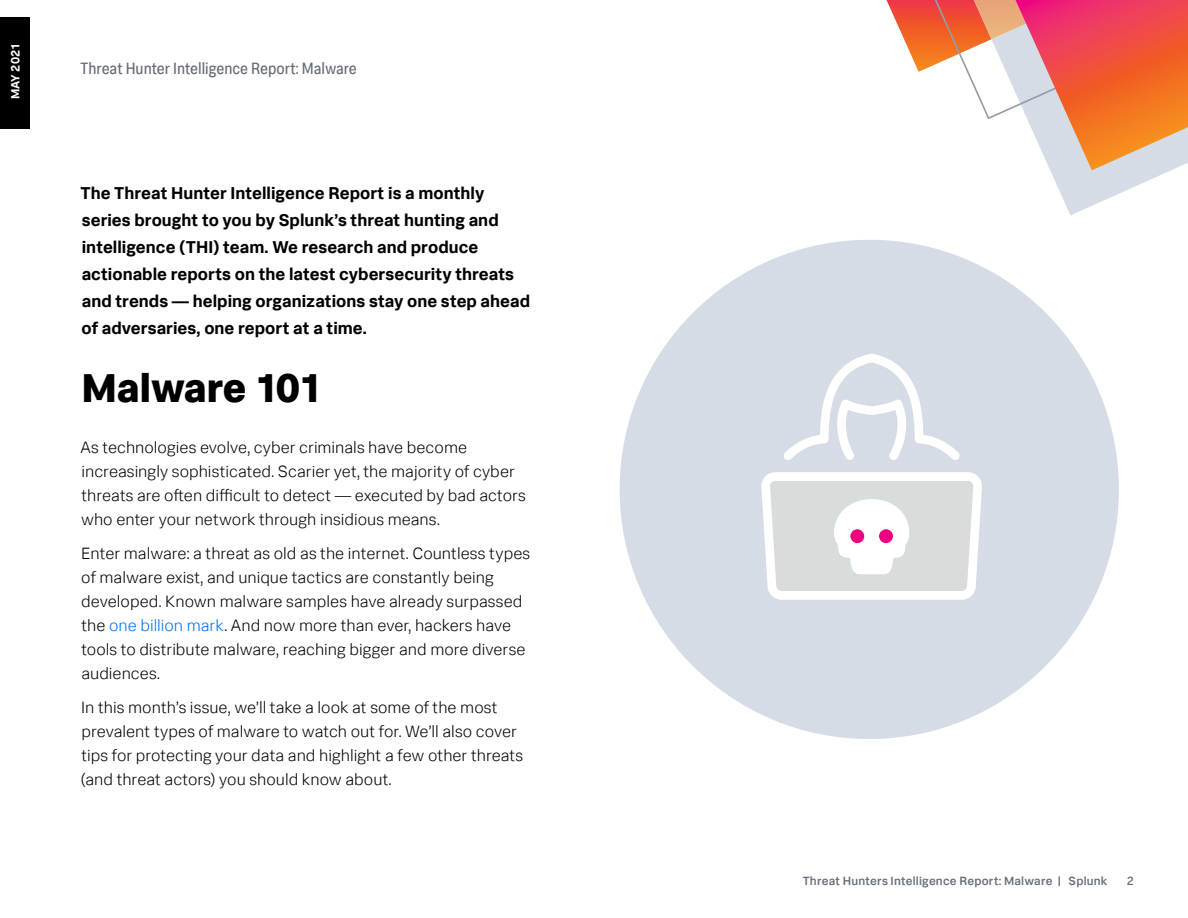
<style>
.page{position:relative;width:1188px;height:918px;background:#fff}
.page>*{position:absolute;margin:0;border:0;box-sizing:border-box;transform-origin:0 0}
.t1{font:800 40.5px "Splunk Data Sans Pro";letter-spacing:-.005em;color:#000}
.t2{font:700 17.25px/27px "Splunk Data Sans Pro";color:#000}
.t3{font:300 16.5px/24px "Splunk Data Sans Pro";color:#000}
.t4{font:16.5px "Splunk Data Sans Pro Cd";color:#656c76}
.t5{font:500 12px "Splunk Data Sans Pro";letter-spacing:.015em;color:#656c76}
.t6{font:700 12px "Splunk Data Sans Pro";color:#fff}
.s1{color:#0070f3}
</style>
<div class="page">
<svg style="left:886px;top:0;width:302px;height:215px"></svg>
<div style="left:0;top:17px;width:30px;height:112px;background:#000"></div>
<div style="left:620px;top:240px;width:499px;height:499px;background:#d5dce5;border-radius:50%"></div>
<svg style="left:761px;top:353px;width:221px;height:247px"></svg>
<div style="left:850px;top:529px;width:15px;height:15px;background:#ed0181;border-radius:50%"></div>
<div style="left:849px;top:528px;width:16px;height:16px;border:1px solid #fff;border-radius:50%"></div>
<div style="left:879px;top:529px;width:14px;height:15px;background:#ed0181;border-radius:50%"></div>
<div style="left:878px;top:528px;width:16px;height:16px;border:1px solid #fff;border-radius:50%"></div>
<div style="left:862px;top:563px;width:9px;height:7px;background:#fff"></div>
<div style="left:873px;top:563px;width:8px;height:7px;background:#fff"></div>
<p class="t6" style="left:8px;top:99px;width:58px;rotate:-90deg">MAY 2021</p>
<p class="t4" style="left:80px;top:59px;width:278px">Threat Hunter Intelligence Report: Malware</p>
<p class="t2" style="left:80px;top:180px;width:451px">The Threat Hunter Intelligence Report is a monthly series brought to you by Splunk’s threat hunting and intelligence (THI) team. We research and produce actionable reports on the latest cybersecurity threats and trends — helping organizations stay one step ahead of adversaries, one report at a time.</p>
<h1 class="t1" style="left:82px;top:363px;width:243px">Malware 101</h1>
<p class="t3" style="left:81px;top:435px;width:447px">As technologies evolve, cyber criminals have become increasingly sophisticated. Scarier yet, the majority of cyber threats are often difficult to detect — executed by bad actors who enter your network through insidious means.</p>
<p class="t3" style="left:81px;top:541px;width:450px">Enter malware: a threat as old as the internet. Countless types of malware exist, and unique tactics are constantly being developed. Known malware samples have already surpassed the <span class="s1">one billion mark</span>. And now more than ever, hackers have tools to distribute malware, reaching bigger and more diverse audiences.</p>
<p class="t3" style="left:81px;top:695px;width:444px">In this month’s issue, we’ll take a look at some of the most prevalent types of malware to watch out for. We’ll also cover tips for protecting your data and highlight a few other threats (and threat actors) you should know about.</p>
<p class="t5" style="left:803px;top:873px;width:306px">Threat Hunters Intelligence Report: Malware | Splunk</p>
<p class="t5" style="left:1127px;top:873px;width:9px">2</p>
</div>
